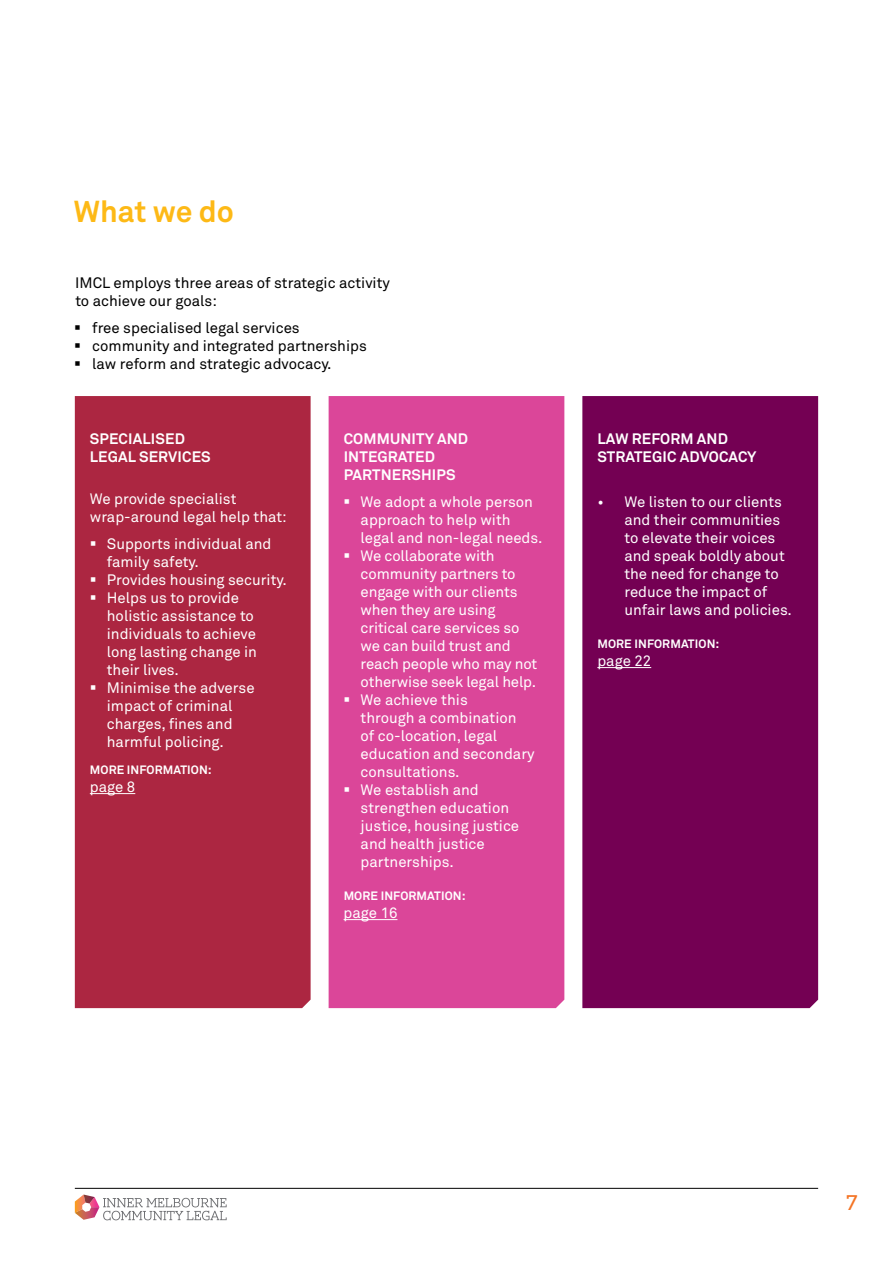
<style>
.page{position:relative;width:893px;height:1263px;background:#fff}
.page>*{position:absolute;margin:0;border:0;box-sizing:border-box;transform-origin:0 0}
.t1{font:700 30px "Akkurat Std";color:#fdb916}
.t2{font:21px "Museo Slab 500";color:#f47424}
.Bullets{font:15px/18px "Akkurat Pro";color:#fff}
.Bullets-2{font:15px "Akkurat Pro";color:#000}
.Body{font:700 15px/18px "Akkurat Std";letter-spacing:.01em;color:#fff}
.Body-2{font:15px/18px "Akkurat Pro";color:#fff}
.Body-3{font:15px/18px "Akkurat Pro";color:#000}
.Body-4{font:700 12px "Akkurat Std";letter-spacing:.01em;color:#fff}
</style>
<div class="page">
<svg style="left:75px;top:1194px;width:152px;height:26px"></svg>
<hr style="left:75px;top:1188px;width:743px;height:1px;background:#000">
<div style="left:75px;top:396px;width:236px;height:612px;background:#ac2641"></div>
<hr style="left:90px;top:793px;width:45px;height:1px;background:#fff">
<div style="left:582px;top:396px;width:236px;height:612px;background:#740053"></div>
<hr style="left:597px;top:667px;width:54px;height:1px;background:#fff">
<div style="left:329px;top:396px;width:235px;height:612px;background:#db4699"></div>
<hr style="left:344px;top:919px;width:53px;height:1px;background:#fff">
<svg style="left:91px;top:541px;width:4px;height:5px"></svg>
<svg style="left:91px;top:577px;width:4px;height:5px"></svg>
<svg style="left:91px;top:595px;width:4px;height:5px"></svg>
<svg style="left:91px;top:685px;width:4px;height:5px"></svg>
<svg style="left:345px;top:499px;width:4px;height:4px"></svg>
<svg style="left:345px;top:553px;width:4px;height:4px"></svg>
<svg style="left:345px;top:697px;width:4px;height:4px"></svg>
<svg style="left:345px;top:787px;width:4px;height:4px"></svg>
<h1 class="t1" style="left:74px;top:192px;width:161px">What we do</h1>
<p class="Body-3" style="left:75px;top:274px;width:316px">IMCL employs three areas of strategic activity to achieve our goals:</p>
<p class="Bullets-2" style="left:92px;top:319px;width:209px">free specialised legal services</p>
<p class="Bullets-2" style="left:92px;top:337px;width:276px">community and integrated partnerships</p>
<p class="Bullets-2" style="left:92px;top:355px;width:241px">law reform and strategic advocacy.</p>
<p class="Body" style="left:90px;top:429px;width:122px">SPECIALISED<br>LEGAL SERVICES</p>
<p class="Body-2" style="left:90px;top:490px;width:198px">We provide specialist wrap-around legal help that:</p>
<p class="Bullets" style="left:107px;top:535px;width:166px">Supports individual and family safety.</p>
<p class="Bullets" style="left:107px;top:571px;width:181px">Provides housing security.</p>
<p class="Bullets" style="left:107px;top:589px;width:152px">Helps us to provide holistic assistance to individuals to achieve long lasting change in their lives.</p>
<p class="Bullets" style="left:107px;top:679px;width:149px">Minimise the adverse impact of criminal charges, fines and harmful policing.</p>
<p class="Body-4" style="left:90px;top:762px;width:123px">MORE INFORMATION:</p>
<p class="Body-2" style="left:90px;top:778px;width:47px">page 8</p>
<p class="Body" style="left:344px;top:429px;width:126px">COMMUNITY AND<br>INTEGRATED<br>PARTNERSHIPS</p>
<p class="Bullets" style="left:361px;top:493px;width:183px">We adopt a whole person approach to help with legal and non-legal needs.</p>
<p class="Bullets" style="left:361px;top:547px;width:178px">We collaborate with community partners to engage with our clients when they are using critical care services so we can build trust and reach people who may not otherwise seek legal help.</p>
<p class="Bullets" style="left:361px;top:691px;width:175px">We achieve this<br>through a combination<br>of co-location, legal education and secondary consultations.</p>
<p class="Bullets" style="left:361px;top:781px;width:160px">We establish and strengthen education justice, housing justice and health justice partnerships.</p>
<p class="Body-4" style="left:344px;top:888px;width:123px">MORE INFORMATION:</p>
<p class="Body-2" style="left:344px;top:904px;width:55px">page 16</p>
<p class="Body" style="left:597px;top:429px;width:161px">LAW REFORM AND<br>STRATEGIC ADVOCACY</p>
<p class="Bullets" style="left:624px;top:493px;width:169px;text-indent:-27px">• We listen to our clients and their communities to elevate their voices and speak boldly about the need for change to reduce the impact of unfair laws and policies.</p>
<p class="Body-4" style="left:597px;top:636px;width:123px">MORE INFORMATION:</p>
<p class="Body-2" style="left:597px;top:652px;width:55px">page 22</p>
<h2 class="t2" style="left:846px;top:1191px;width:13px">7</h2>
</div>
